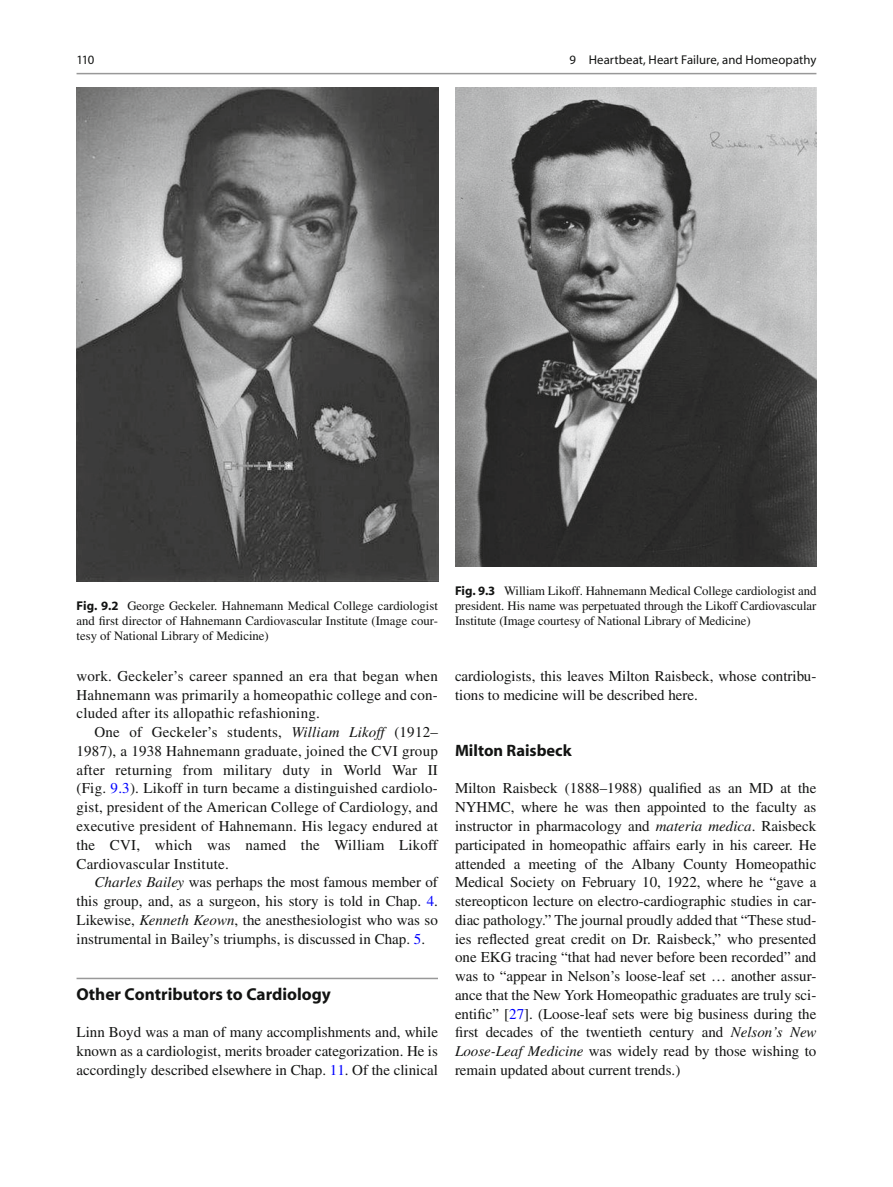
<style>
.page{position:relative;width:893px;height:1187px;background:#fff}
.page>*{position:absolute;margin:0;border:0;box-sizing:border-box;transform-origin:0 0}
.t1{font:700 17.25px "Myriad";color:#131413}
.t2{font:700 16.5px "Myriad";color:#131413}
.t3{font:15px/18.8px "Times";color:#131413;text-align:justify}
.t4{font:12.75px/15px "Times";color:#131413;text-align:justify}
.t5{font:12.75px "Myriad";color:#131413}
.s1{font-family:"Myriad";font-weight:700}
.s2{font-style:italic}
.s3{color:#00f}
</style>
<div class="page">
<hr style="left:77px;top:977px;width:361px;height:2px;background:#989898">
<img style="left:77px;top:88px;width:361px;height:493px">
<img style="left:455px;top:88px;width:361px;height:478px">
<hr style="left:77px;top:73px;width:739px;height:1px;background:#989898">
<p class="t5" style="left:77px;top:55px;width:19px">110</p>
<p class="t5" style="left:569px;top:55px;width:248px">9 Heartbeat, Heart Failure, and Homeopathy</p>
<p class="t4" style="left:77px;top:599px;width:363px"><span class="s1">Fig. 9.2</span> George Geckeler. Hahnemann Medical College cardiologist and first director of Hahnemann Cardiovascular Institute (Image cour&shy;tesy of National Library of Medicine)</p>
<p class="t3" style="left:77px;top:668px;width:363px">work. Geckeler’s career spanned an era that began when Hahnemann was primarily a homeopathic college and con&shy;cluded after its allopathic refashioning.</p>
<p class="t3" style="left:77px;top:724px;width:363px;text-indent:18px">One of Geckeler’s students, <span class="s2">William Likoff</span> (1912– 1987), a 1938 Hahnemann graduate, joined the CVI group after returning from military duty in World War II (Fig. <span class="s3">9.3</span> ). Likoff in turn became a distinguished cardiolo&shy;gist, president of the American College of Cardiology, and executive president of Hahnemann. His legacy endured at the CVI, which was named the William Likoff Cardiovascular Institute.</p>
<p class="t3" style="left:77px;top:874px;width:363px;text-indent:18px"><span class="s2">Charles Bailey</span> was perhaps the most famous member of this group, and, as a surgeon, his story is told in Chap. <span class="s3">4</span>.<br>Likewise, <span class="s2">Kenneth Keown</span> , the anesthesiologist who was so instrumental in Bailey’s triumphs, is discussed in Chap. <span class="s3">5</span>.</p>
<p class="t1" style="left:77px;top:987px;width:256px">Other Contributors to Cardiology</p>
<p class="t3" style="left:77px;top:1024px;width:363px">Linn Boyd was a man of many accomplishments and, while known as a cardiologist, merits broader categorization. He is accordingly described elsewhere in Chap. <span class="s3">11</span>. Of the clinical</p>
<p class="t4" style="left:455px;top:584px;width:363px"><span class="s1">Fig. 9.3</span> William Likoff. Hahnemann Medical College cardiologist and president. His name was perpetuated through the Likoff Cardiovascular Institute (Image courtesy of National Library of Medicine)</p>
<p class="t3" style="left:455px;top:668px;width:363px">cardiologists, this leaves Milton Raisbeck, whose contribu&shy;tions to medicine will be described here.</p>
<p class="t2" style="left:455px;top:744px;width:118px">Milton Raisbeck</p>
<p class="t3" style="left:455px;top:780px;width:363px">Milton Raisbeck (1888–1988) qualified as an MD at the NYHMC, where he was then appointed to the faculty as instructor in pharmacology and <span class="s2">materia medica</span> . Raisbeck participated in homeopathic affairs early in his career. He attended a meeting of the Albany County Homeopathic Medical Society on February 10, 1922, where he “gave a stereopticon lecture on electro-cardiographic studies in car&shy;diac pathology.” The journal proudly added that “These stud&shy;ies reflected great credit on Dr. Raisbeck,” who presented one EKG tracing “that had never before been recorded” and was to “appear in Nelson’s loose-leaf set … another assur&shy;ance that the New York Homeopathic graduates are truly sci&shy;entific” [ <span class="s3">27</span> ]. (Loose-leaf sets were big business during the first decades of the twentieth century and <span class="s2">Nelson’s New Loose-Leaf Medicine</span> was widely read by those wishing to remain updated about current trends.)</p>
</div>
